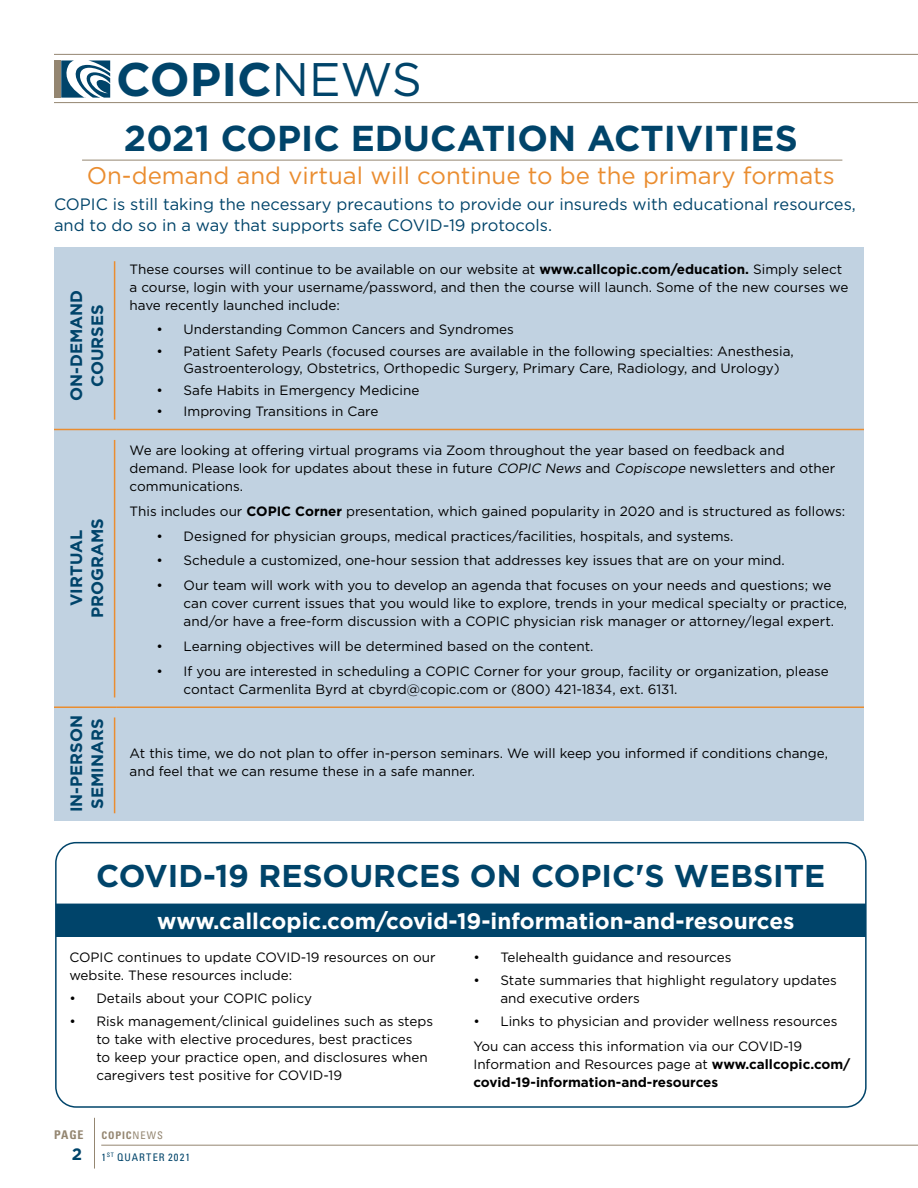
<style>
.page{position:relative;width:918px;height:1188px;background:#fff}
.page>*{position:absolute;margin:0;border:0;box-sizing:border-box;transform-origin:0 0}
.t1{font:700 47.1px "Gotham";color:#00446a}
.t2{font:700 36px "Gotham";color:#00446a}
.t3{font:700 31.5px "Gotham";color:#00446a}
.t4{font:24px "Gotham";color:#ea8d30}
.t5{font:700 22.5px "Gotham";color:#fff}
.t6{font:16.5px/21px "Gotham";color:#00446a}
.t7{font:700 16.5px/21px "Gotham";color:#00446a;text-align:center}
.t8{font:13.5px/18px "Gotham";color:#000}
.t9{font:700 13.5px/18px "Gotham";color:#000}
.t10{font:700 condensed 12px "Univers";color:#948671}
.t11{font:condensed 10.5px/21.8px "Univers";letter-spacing:.105em;color:#00446a}
.s1{font-weight:400}
.s2{font-weight:700}
.s3{font-style:italic}
.s4{font-weight:700;color:#948671}
.s5{color:#948671}
</style>
<div class="page">
<div style="left:54px;top:60px;width:6px;height:38px;background:#948671"></div>
<svg style="left:61px;top:60px;width:49px;height:38px"></svg>
<hr style="left:54px;top:102px;width:864px;height:1px;background:#948671">
<hr style="left:54px;top:54px;width:864px;height:1px;background:#948671">
<hr style="left:94px;top:1118px;width:1px;height:51px;background:#948671">
<hr style="left:101px;top:1145px;width:817px;height:1px;background:#948671">
<div style="left:55px;top:842px;width:812px;height:266px;border:2px solid #00446a;border-radius:20px"></div>
<hr style="left:56px;top:904px;width:810px;height:1px;background:#00446a">
<div style="left:56px;top:905px;width:810px;height:32px;background:#00446a"></div>
<hr style="left:82px;top:160px;width:760px;height:1px;background:#948671">
<div style="left:54px;top:248px;width:810px;height:573px;background:#c1d2e1"></div>
<hr style="left:54px;top:429px;width:62px;height:1px;background:#ea8d30">
<hr style="left:116px;top:429px;width:748px;height:1px;background:#ea8d30">
<hr style="left:54px;top:706px;width:62px;height:2px;background:#ea8d30">
<hr style="left:116px;top:706px;width:748px;height:2px;background:#ea8d30">
<hr style="left:114px;top:261px;width:1px;height:159px;background:#ea8d30">
<hr style="left:114px;top:440px;width:1px;height:257px;background:#ea8d30">
<hr style="left:114px;top:717px;width:1px;height:96px;background:#ea8d30">
<h1 class="t1" style="left:116px;top:52px;width:307px">COPIC<span class="s1">NEWS</span></h1>
<h2 class="t2" style="left:124px;top:117px;width:675px">2021 COPIC EDUCATION ACTIVITIES</h2>
<h3 class="t4" style="left:87px;top:163px;width:750px">On-demand and virtual will continue to be the primary formats</h3>
<p class="t6" style="left:54px;top:193px;width:803px">COPIC is still taking the necessary precautions to provide our insureds with educational resources, and to do so in a way that supports safe COVID-19 protocols.</p>
<p class="t8" style="left:130px;top:260px;width:720px">These courses will continue to be available on our website at <span class="s2">www.callcopic.com/education.</span> Simply select a course, login with your username/password, and then the course will launch. Some of the new courses we have recently launched include:</p>
<p class="t8" style="left:157px;top:320px;width:359px">• Understanding Common Cancers and Syndromes</p>
<p class="t8" style="left:184px;top:342px;width:612px;text-indent:-27px">• Patient Safety Pearls (focused courses are available in the following specialties: Anesthesia,<br>Gastroenterology, Obstetrics, Orthopedic Surgery, Primary Care, Radiology, and Urology)</p>
<p class="t8" style="left:157px;top:381px;width:264px">• Safe Habits in Emergency Medicine</p>
<p class="t8" style="left:157px;top:402px;width:223px">• Improving Transitions in Care</p>
<p class="t8" style="left:130px;top:441px;width:707px">We are looking at offering virtual programs via Zoom throughout the year based on feedback and demand. Please look for updates about these in future <span class="s3">COPIC News</span> and <span class="s3">Copiscope</span> newsletters and other communications.</p>
<p class="t8" style="left:130px;top:502px;width:717px">This includes our <span class="s2">COPIC Corner</span> presentation, which gained popularity in 2020 and is structured as follows:</p>
<p class="t8" style="left:157px;top:527px;width:578px">• Designed for physician groups, medical practices/facilities, hospitals, and systems.</p>
<p class="t8" style="left:157px;top:552px;width:630px">• Schedule a customized, one-hour session that addresses key issues that are on your mind.</p>
<p class="t8" style="left:184px;top:576px;width:665px;text-indent:-27px">• Our team will work with you to develop an agenda that focuses on your needs and questions; we can cover current issues that you would like to explore, trends in your medical specialty or practice, and/or have a free-form discussion with a COPIC physician risk manager or attorney/legal expert.</p>
<p class="t8" style="left:157px;top:637px;width:438px">• Learning objectives will be determined based on the content.</p>
<p class="t8" style="left:184px;top:662px;width:647px;text-indent:-27px">• If you are interested in scheduling a COPIC Corner for your group, facility or organization, please contact Carmenlita Byrd at cbyrd@copic.com or (800) 421-1834, ext. 6131.</p>
<p class="t7" style="left:65px;top:401px;width:113px;rotate:-90deg">ON-DEMAND<br>COURSES</p>
<p class="t7" style="left:65px;top:618px;width:101px;rotate:-90deg">VIRTUAL<br>PROGRAMS</p>
<p class="t7" style="left:65px;top:812px;width:98px;text-align:left;rotate:-90deg">IN-PERSON<br>SEMINARS</p>
<p class="t8" style="left:130px;top:744px;width:700px">At this time, we do not plan to offer in-person seminars. We will keep you informed if conditions change, and feel that we can resume these in a safe manner.</p>
<h3 class="t3" style="left:96px;top:857px;width:731px">COVID-19 RESOURCES ON COPIC'S WEBSITE</h3>
<h3 class="t5" style="left:157px;top:908px;width:639px">www.callcopic.com/covid-19-information-and-resources</h3>
<p class="t8" style="left:69px;top:948px;width:368px">COPIC continues to update COVID-19 resources on our website. These resources include:</p>
<p class="t8" style="left:69px;top:989px;width:244px">• Details about your COPIC policy</p>
<p class="t8" style="left:96px;top:1012px;width:338px;text-indent:-27px">• Risk management/clinical guidelines such as steps to take with elective procedures, best practices<br>to keep your practice open, and disclosures when caregivers test positive for COVID-19</p>
<p class="t10" style="left:54px;top:1128px;width:31px">PAGE</p>
<p class="t7" style="left:72px;top:1143px;width:12px">2</p>
<p class="t11" style="left:102px;top:1124px;width:90px"><span class="s4">COPIC</span><span class="s5">NEWS<br></span>1<sup>ST</sup> QUARTER 2021</p>
<p class="t8" style="left:473px;top:948px;width:259px">• Telehealth guidance and resources</p>
<p class="t8" style="left:500px;top:971px;width:338px;text-indent:-27px">• State summaries that highlight regulatory updates and executive orders</p>
<p class="t8" style="left:473px;top:1009px;width:366px;line-height:24.8px">• Links to physician and provider wellness resources<br>You can access this information via our COVID-19</p>
<p class="t9" style="left:473px;top:1055px;width:379px"><span class="s1">Information and Resources page at</span> www.callcopic.com/ covid-19-information-and-resources</p>
</div>
